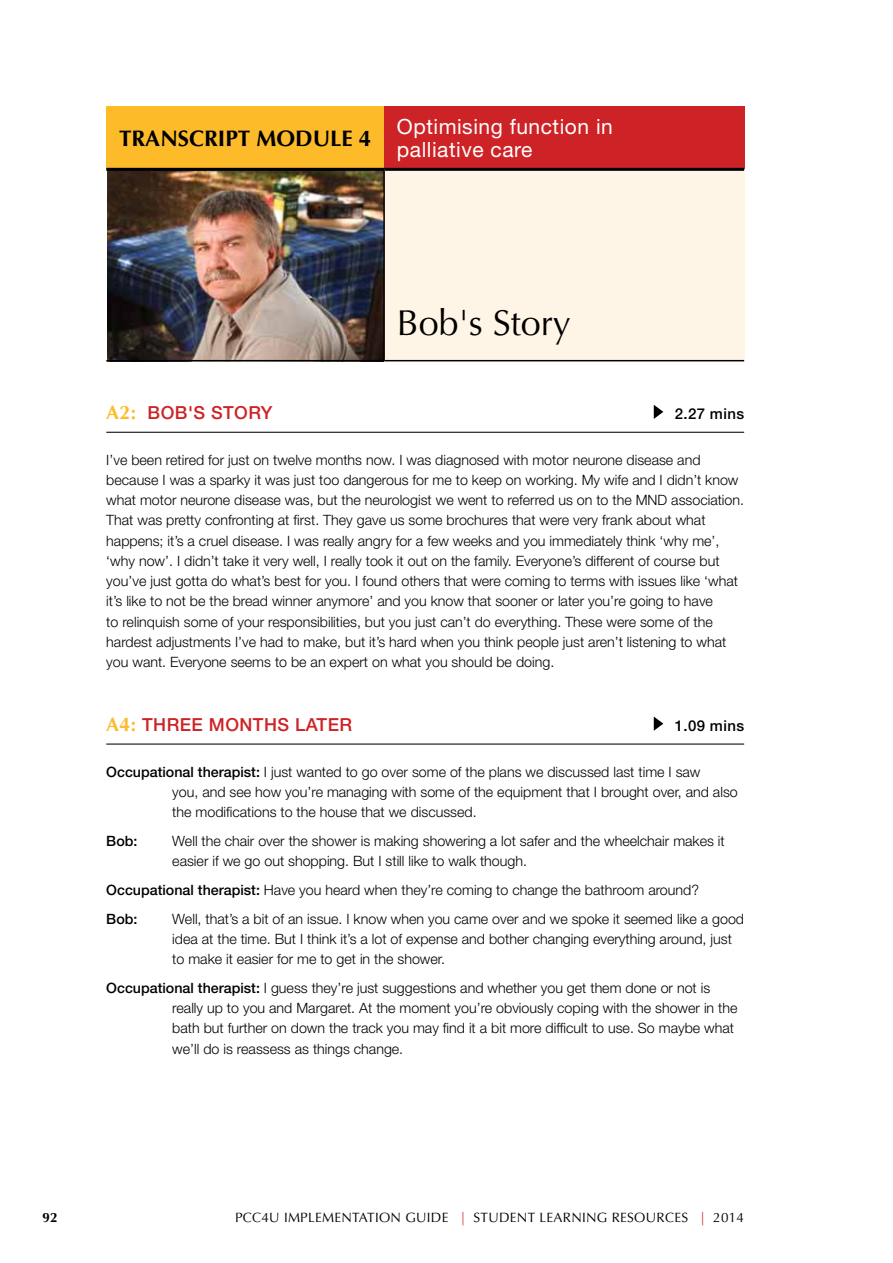
<style>
.page{position:relative;width:893px;height:1263px;background:#fff}
.page>*{position:absolute;margin:0;border:0;box-sizing:border-box;transform-origin:0 0}
.t1{font:36px "Optima";color:#000}
.t2{font:700 22.5px "Optima";color:#000}
.t3{font:21px/22.5px "Helvetica Neue LT Std";letter-spacing:.025em;color:#fff}
.t4{font:500 18px "Helvetica Neue LT Std";letter-spacing:.025em;color:#ce2326}
.t5{font:500 15px "Helvetica Neue LT Std";color:#000}
.t6{font:300 14.25px/20.2px "Helvetica Neue LT Std";color:#000}
.t7{font:500 14.25px "Helvetica Neue LT Std";color:#000}
.t8{font:13.5px "Optima";letter-spacing:.02em;color:#000}
.t9{font:700 13.5px "Optima";color:#000}
.s1{font-family:"Optima";font-weight:700;font-size:19.5px;color:#fdbb2a}
.s2{font-weight:500}
.s3{color:#ce2326}
</style>
<div class="page">
<img style="left:107px;top:171px;width:276px;height:189px">
<hr style="left:106px;top:432px;width:638px;height:1px;background:#000">
<hr style="left:106px;top:743px;width:638px;height:2px;background:#000">
<div style="left:106px;top:106px;width:278px;height:63px;background:#fdbb2a"></div>
<div style="left:384px;top:106px;width:360px;height:63px;background:#ce2326"></div>
<div style="left:384px;top:169px;width:360px;height:192px;background:#fff5e6"></div>
<hr style="left:383px;top:171px;width:2px;height:189px;background:#000">
<hr style="left:106px;top:168px;width:278px;height:3px;background:#000">
<hr style="left:384px;top:168px;width:360px;height:3px;background:#000">
<hr style="left:106px;top:360px;width:278px;height:1px;background:#000">
<hr style="left:384px;top:360px;width:360px;height:1px;background:#000">
<svg style="left:654px;top:405px;width:9px;height:14px"></svg>
<svg style="left:654px;top:716px;width:9px;height:15px"></svg>
<h2 class="t2" style="left:119px;top:125px;width:42px">TRANSC</h2>
<h2 class="t2" style="left:204px;top:125px;width:25px">RIPT</h2>
<h2 class="t2" style="left:256px;top:125px;width:17px">MODULE</h2>
<h2 class="t2" style="left:359px;top:125px;width:14px">4</h2>
<h3 class="t3" style="left:397px;top:115px;width:218px">Optimising function in palliative care</h3>
<h1 class="t1" style="left:397px;top:302px;width:176px">Bob's Story</h1>
<p class="t4" style="left:106px;top:402px;width:118px"><span class="s1">A2:</span> BOB'S stor</p>
<p class="t4" style="left:261px;top:402px;width:13px">y</p>
<p class="t5" style="left:675px;top:405px;width:71px">2.27 mins</p>
<p class="t6" style="left:106px;top:449px;width:639px">I’ve been retired for just on twelve months now. I was diagnosed with motor neurone disease and because I was a sparky it was just too dangerous for me to keep on working. My wife and I didn’t know what motor neurone disease was, but the neurologist we went to referred us on to the MND association.<br>That was pretty confronting at first. They gave us some brochures that were very frank about what happens; it’s a cruel disease. I was really angry for a few weeks and you immediately think ‘why me’, ‘why now’. I didn’t take it very well, I really took it out on the family. Everyone’s different of course but you’ve just gotta do what’s best for you. I found others that were coming to terms with issues like ‘what it’s like to not be the bread winner anymore’ and you know that sooner or later you’re going to have<br>to relinquish some of your responsibilities, but you just can’t do everything. These were some of the hardest adjustments I’ve had to make, but it’s hard when you think people just aren’t listening to what you want. Everyone seems to be an expert on what you should be doing.</p>
<p class="t4" style="left:106px;top:714px;width:160px"><span class="s1">A4:</span> THREE months</p>
<p class="t4" style="left:295px;top:714px;width:24px">later</p>
<p class="t5" style="left:675px;top:716px;width:71px">1.09 mins</p>
<p class="t6" style="left:172px;top:761px;width:567px;text-indent:-66px"><span class="s2">Occupational therapist:</span> I just wanted to go over some of the plans we discussed last time I saw<br>you, and see how you’re managing with some of the equipment that I brought over, and also the modifications to the house that we discussed.</p>
<p class="t7" style="left:106px;top:832px;width:33px">Bob:</p>
<p class="t6" style="left:172px;top:830px;width:554px">Well the chair over the shower is making showering a lot safer and the wheelchair makes it easier if we go out shopping. But I still like to walk though.</p>
<p class="t6" style="left:106px;top:875px;width:594px;line-height:28.8px"><span class="s2">Occupational therapist:</span> Have you heard when they’re coming to change the bathroom around?<br><span class="s2">Bob:</span></p>
<p class="t6" style="left:172px;top:908px;width:573px">Well, that’s a bit of an issue. I know when you came over and we spoke it seemed like a good idea at the time. But I think it’s a lot of expense and bother changing everything around, just to make it easier for me to get in the shower.</p>
<p class="t6" style="left:172px;top:977px;width:567px;text-indent:-66px"><span class="s2">Occupational therapist:</span> I guess they’re just suggestions and whether you get them done or not is really up to you and Margaret. At the moment you’re obviously coping with the shower in the bath but further on down the track you may find it a bit more difficult to use. So maybe what we’ll do is reassess as things change.</p>
<p class="t9" style="left:43px;top:1209px;width:17px">92</p>
<p class="t8" style="left:235px;top:1209px;width:511px">PCC4U IMPLEMENTATION GUIDE <span class="s3">|</span> STUDENT LEARNING RESOURCES <span class="s3">|</span> 2014</p>
</div>
